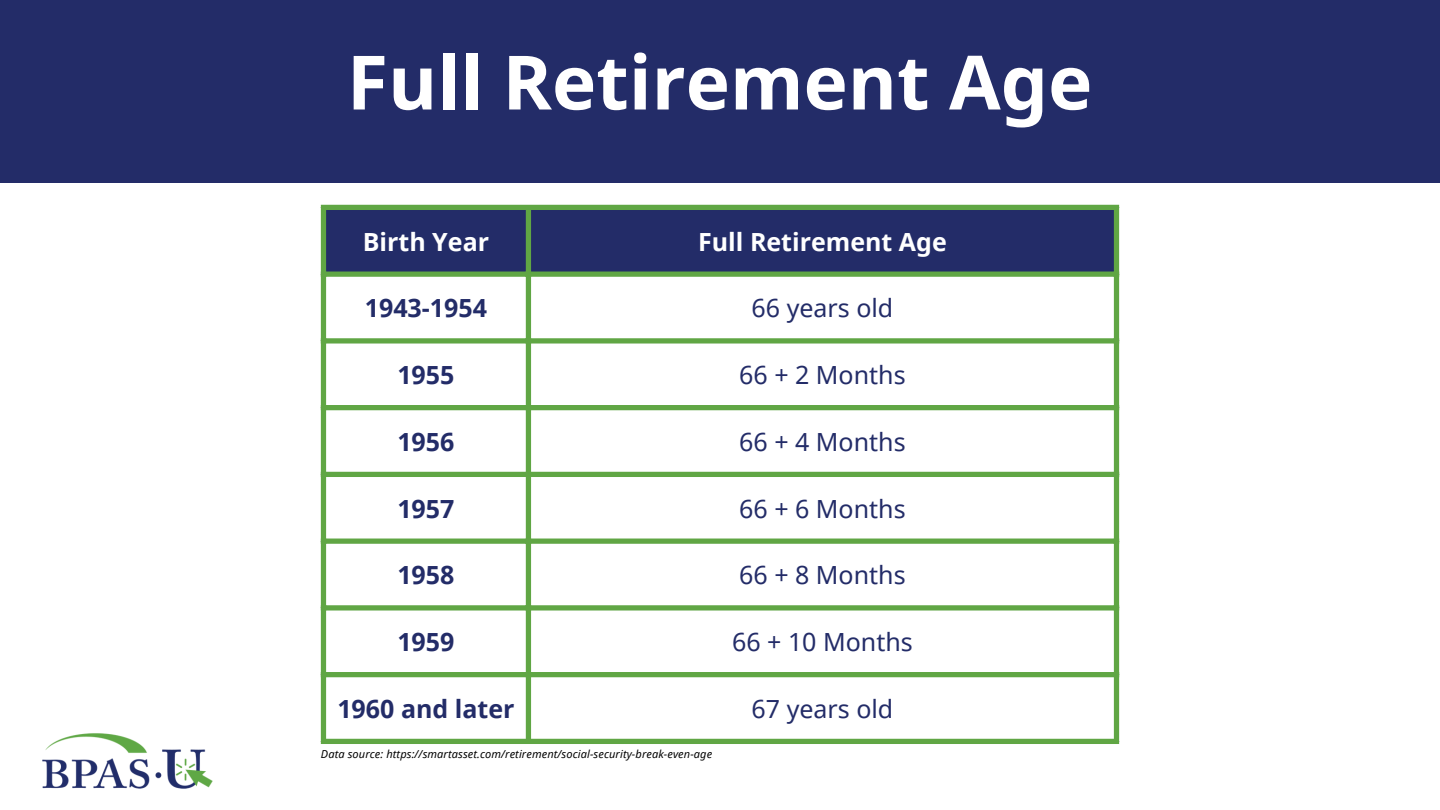
<style>
.page{position:relative;width:1440px;height:810px;background:#fff}
.page>*{position:absolute;margin:0;border:0;box-sizing:border-box;transform-origin:0 0}
.t1{font:700 75px "Noto Sans";color:#fff}
.t2{font:25px "Noto Sans";color:#232c68}
.t3{font:700 25px "Noto Sans";color:#232c68}
.t4{font:700 25px "Noto Sans";color:#fff}
.t5{font:italic 11px "Noto Sans";letter-spacing:.01em;color:#000}
</style>
<div class="page">
<div style="left:0;top:0;width:1440px;height:182px;background:#232c68"></div>
<img style="left:42px;top:733px;width:171px;height:56px">
<div style="left:326px;top:210px;width:788px;height:62px;background:#232c68"></div>
<div style="left:321px;top:210px;width:5px;height:529px;background:#60a644"></div>
<div style="left:526px;top:210px;width:5px;height:529px;background:#60a644"></div>
<div style="left:1114px;top:210px;width:5px;height:529px;background:#60a644"></div>
<div style="left:321px;top:205px;width:798px;height:5px;background:#60a644"></div>
<div style="left:321px;top:272px;width:798px;height:5px;background:#60a644"></div>
<div style="left:321px;top:338px;width:798px;height:6px;background:#60a644"></div>
<div style="left:321px;top:405px;width:798px;height:5px;background:#60a644"></div>
<div style="left:321px;top:472px;width:798px;height:5px;background:#60a644"></div>
<div style="left:321px;top:539px;width:798px;height:5px;background:#60a644"></div>
<div style="left:321px;top:605px;width:798px;height:6px;background:#60a644"></div>
<div style="left:321px;top:672px;width:798px;height:5px;background:#60a644"></div>
<div style="left:321px;top:739px;width:798px;height:5px;background:#60a644"></div>
<h1 class="t1" style="left:347px;top:29px;width:747px">Full Retirement Age</h1>
<p class="t4" style="left:363px;top:224px;width:128px">Birth Year</p>
<p class="t4" style="left:698px;top:224px;width:250px">Full Retirement Age</p>
<p class="t3" style="left:365px;top:291px;width:124px">1943-1954</p>
<p class="t2" style="left:752px;top:291px;width:143px">66 years old</p>
<p class="t3" style="left:397px;top:357px;width:59px">1955</p>
<p class="t2" style="left:739px;top:357px;width:168px">66 + 2 Months</p>
<p class="t3" style="left:397px;top:424px;width:59px">1956</p>
<p class="t2" style="left:739px;top:424px;width:168px">66 + 4 Months</p>
<p class="t3" style="left:397px;top:491px;width:59px">1957</p>
<p class="t2" style="left:739px;top:491px;width:168px">66 + 6 Months</p>
<p class="t3" style="left:397px;top:558px;width:59px">1958</p>
<p class="t2" style="left:739px;top:558px;width:168px">66 + 8 Months</p>
<p class="t3" style="left:397px;top:624px;width:59px">1959</p>
<p class="t2" style="left:732px;top:624px;width:182px">66 + 10 Months</p>
<p class="t3" style="left:337px;top:691px;width:179px">1960 and later</p>
<p class="t2" style="left:752px;top:691px;width:143px">67 years old</p>
<p class="t5" style="left:321px;top:747px;width:393px">Data source: https://smartasset.com/retirement/social-security-break-even-age</p>
</div>
